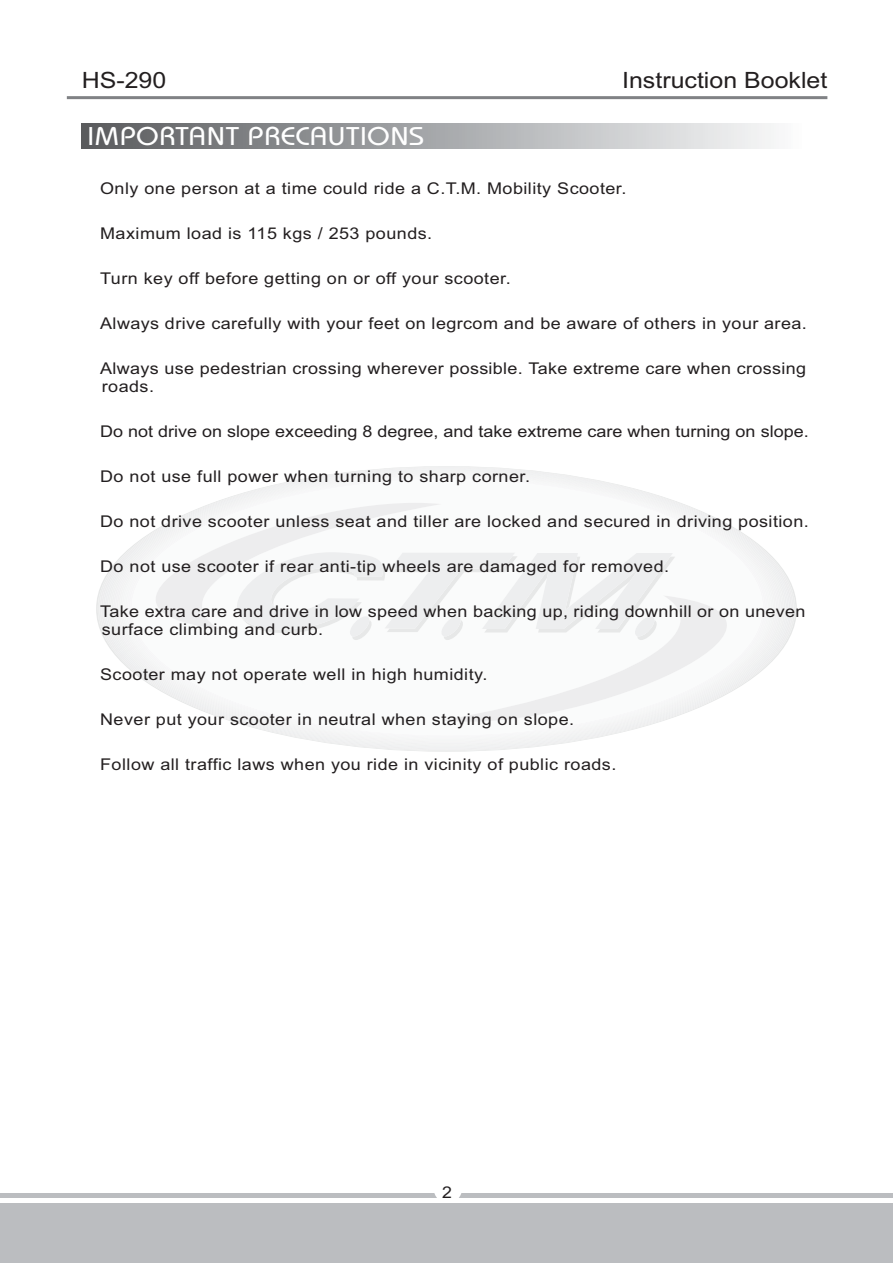
<style>
.page{position:relative;width:893px;height:1263px;background:#fff}
.page>*{position:absolute;margin:0;border:0;box-sizing:border-box;transform-origin:0 0}
.t1{font:500 27px "Bauhaus Itc TEE";color:#fff;scale:1.11 1}
.t2{font:22.5px "Arial";color:#231f20;scale:1.11 1}
.t3{font:16.2px/18px "Arial";letter-spacing:.025em;color:#231f20;scale:1.11 1}
.t4{font:16.2px "Arial";color:#231f20;scale:1.11 1}
.t5{font:16.2px "Arial";letter-spacing:.025em;color:#231f20;scale:1.1 1}
</style>
<div class="page">
<div style="left:0;top:1204px;width:893px;height:59px;background:#bbbdc0"></div>
<div style="left:81px;top:123px;width:723px;height:26px;background:linear-gradient(to right,#585a5d,#fafbfc)"></div>
<div style="left:0;top:1193px;width:893px;height:5px;background:#bbbdc0"></div>
<hr style="left:67px;top:96px;width:760px;height:3px;background:#808285">
<svg style="left:213px;top:479px;width:467px;height:256px"></svg>
<svg style="left:96px;top:503px;width:701px;height:219px"></svg>
<svg style="left:220px;top:552px;width:455px;height:88px"></svg>
<div style="left:434px;top:1175px;width:28px;height:28px;background:#fff;border-radius:50%"></div>
<h2 class="t2" style="left:82px;top:72px;width:78px">HS-290</h2>
<h2 class="t2" style="left:622px;top:72px;width:186px">Instruction Booklet</h2>
<h1 class="t1" style="left:87px;top:127px;width:305px">IMPORTANT PRECAUTIONS</h1>
<p class="t3" style="left:100px;top:181px;width:475px">Only one person at a time could ride a C.T.M. Mobility Scooter.</p>
<p class="t3" style="left:100px;top:226px;width:301px">Maximum load is 115 kgs / 253 pounds.</p>
<p class="t3" style="left:100px;top:271px;width:371px">Turn key off before getting on or off your scooter.</p>
<p class="t3" style="left:100px;top:316px;width:638px">Always drive carefully with your feet on legrcom and be aware of others in your area.</p>
<p class="t3" style="left:100px;top:361px;width:637px">Always use pedestrian crossing wherever possible. Take extreme care when crossing roads.</p>
<p class="t4" style="left:100px;top:426px;width:640px">Do not drive on slope exceeding 8 degree, and take extreme care when turning on slope.</p>
<p class="t3" style="left:100px;top:469px;width:389px">Do not use full power when turning to sharp corner.</p>
<p class="t3" style="left:100px;top:514px;width:640px">Do not drive scooter unless seat and tiller are locked and secured in driving position.</p>
<p class="t3" style="left:100px;top:559px;width:514px">Do not use scooter if rear anti-tip wheels are damaged for removed.</p>
<p class="t3" style="left:100px;top:604px;width:637px">Take extra care and drive in low speed when backing up, riding downhill or on uneven surface climbing and curb.</p>
<p class="t3" style="left:100px;top:667px;width:350px">Scooter may not operate well in high humidity.</p>
<p class="t3" style="left:100px;top:712px;width:428px">Never put your scooter in neutral when staying on slope.</p>
<p class="t3" style="left:100px;top:757px;width:466px">Follow all traffic laws when you ride in vicinity of public roads.</p>
<p class="t5" style="left:442px;top:1186px;width:10px">2</p>
</div>
